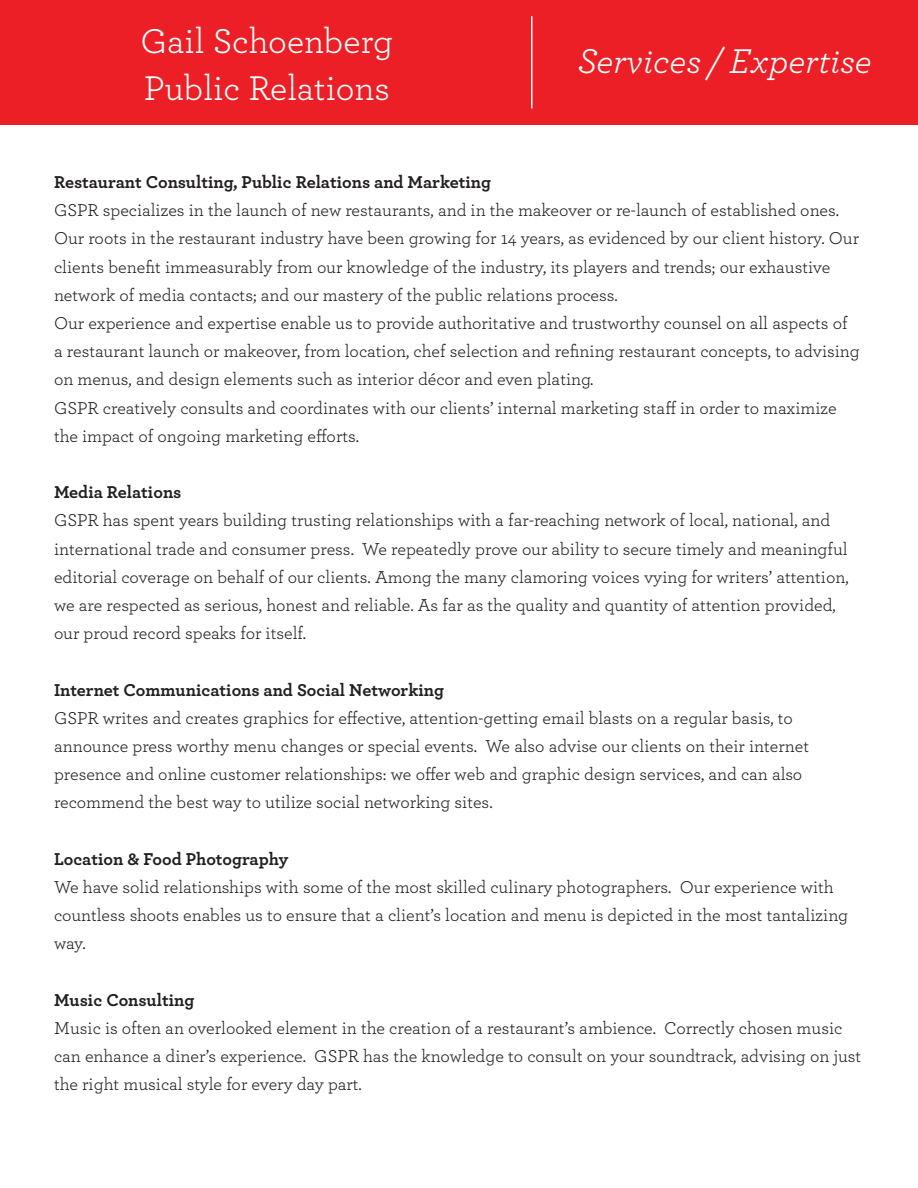
<style>
.page{position:relative;width:918px;height:1188px;background:#fff}
.page>*{position:absolute;margin:0;border:0;box-sizing:border-box;transform-origin:0 0}
.t1{font:36px "Archer";color:#fff}
.Paragraph_Style_2{font:italic 36px "Archer";color:#fff}
.Paragraph_Style_2-2{font:18px/28.2px "Archer";color:#231f20}
.Paragraph_Style_2-3{font:700 18px "Archer";color:#231f20}
</style>
<div class="page">
<div style="left:1px;top:0;width:917px;height:124px;background:#ed1f26"></div>
<hr style="left:531px;top:16px;width:1px;height:92px;background:#fff">
<p class="t1" style="left:140px;top:17px;width:254px">Gail Schoenberg</p>
<p class="t1" style="left:144px;top:63px;width:248px">Public Relations</p>
<p class="Paragraph_Style_2" style="left:577px;top:35px;width:296px">Services / Expertise</p>
<p class="Paragraph_Style_2-3" style="left:54px;top:168px;width:439px">Restaurant Consulting, Public Relations and Marketing</p>
<p class="Paragraph_Style_2-2" style="left:54px;top:195px;width:807px">GSPR specializes in the launch of new restaurants, and in the makeover or re-launch of established ones.<br>Our roots in the restaurant industry have been growing for 14 years, as evidenced by our client history. Our clients benefit immeasurably from our knowledge of the industry, its players and trends; our exhaustive network of media contacts; and our mastery of the public relations process.</p>
<p class="Paragraph_Style_2-2" style="left:54px;top:308px;width:807px">Our experience and expertise enable us to provide authoritative and trustworthy counsel on all aspects of a restaurant launch or makeover, from location, chef selection and refining restaurant concepts, to advising on menus, and design elements such as interior décor and even plating.</p>
<p class="Paragraph_Style_2-2" style="left:54px;top:393px;width:784px">GSPR creatively consults and coordinates with our clients’ internal marketing staff in order to maximize the impact of ongoing marketing efforts.</p>
<p class="Paragraph_Style_2-3" style="left:54px;top:478px;width:129px">Media Relations</p>
<p class="Paragraph_Style_2-2" style="left:54px;top:506px;width:796px">GSPR has spent years building trusting relationships with a far-reaching network of local, national, and international trade and consumer press. We repeatedly prove our ability to secure timely and meaningful editorial coverage on behalf of our clients. Among the many clamoring voices vying for writers’ attention, we are respected as serious, honest and reliable. As far as the quality and quantity of attention provided, our proud record speaks for itself.</p>
<p class="Paragraph_Style_2-3" style="left:54px;top:676px;width:392px">Internet Communications and Social Networking</p>
<p class="Paragraph_Style_2-2" style="left:54px;top:703px;width:757px">GSPR writes and creates graphics for effective, attention-getting email blasts on a regular basis, to announce press worthy menu changes or special events. We also advise our clients on their internet presence and online customer relationships: we offer web and graphic design services, and can also recommend the best way to utilize social networking sites.</p>
<p class="Paragraph_Style_2-3" style="left:54px;top:845px;width:236px">Location &amp; Food Photography</p>
<p class="Paragraph_Style_2-2" style="left:54px;top:872px;width:796px">We have solid relationships with some of the most skilled culinary photographers. Our experience with countless shoots enables us to ensure that a client’s location and menu is depicted in the most tantalizing way.</p>
<p class="Paragraph_Style_2-3" style="left:54px;top:986px;width:142px">Music Consulting</p>
<p class="Paragraph_Style_2-2" style="left:54px;top:1013px;width:809px">Music is often an overlooked element in the creation of a restaurant’s ambience. Correctly chosen music can enhance a diner’s experience. GSPR has the knowledge to consult on your soundtrack, advising on just the right musical style for every day part.</p>
</div>
